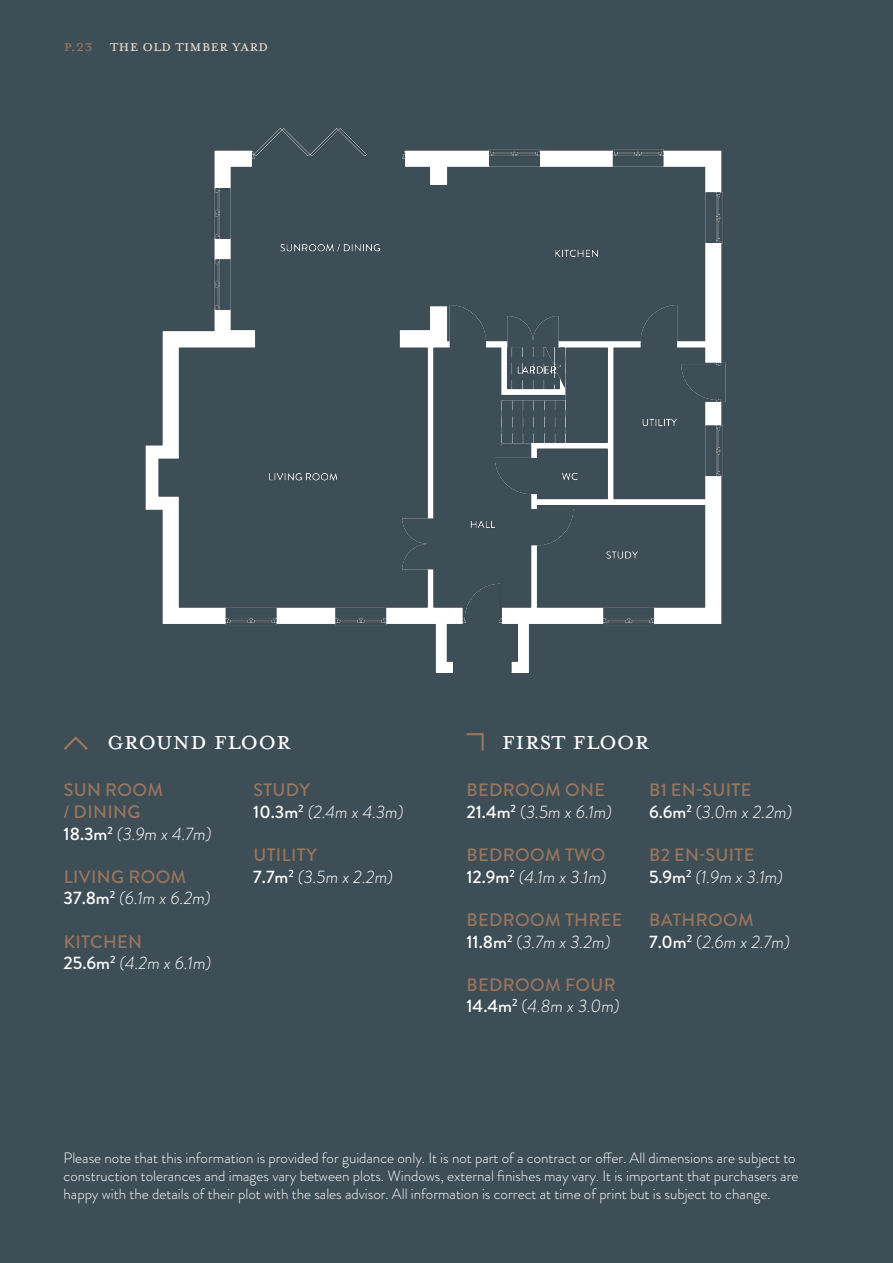
<style>
.page{position:relative;width:893px;height:1263px;background:#3d4e56}
.page>*{position:absolute;margin:0;border:0;box-sizing:border-box;transform-origin:0 0}
.t1{font:30px "Mrs Eaves All Small Caps OT";color:#fff}
.t2{font:italic 300 18px "Brandon Grotesque";color:#fff}
.t3{font:500 18px/21.6px "Brandon Grotesque";letter-spacing:.02em;color:#9a755d}
.t4{font:18px "Mrs Eaves All Small Caps OT";color:#e6dcce}
.t5{font:300 15px/18px "Brandon Grotesque";color:#fff}
.s1{color:#9b765d}
.s2{font-weight:500;font-style:normal}
.s3{font-style:normal}
</style>
<div class="page">
<svg style="left:63px;top:736px;width:25px;height:14px"></svg>
<svg style="left:466px;top:733px;width:18px;height:18px"></svg>
<img style="left:146px;top:128px;width:577px;height:545px">
<p class="t4" style="left:64px;top:39px;width:206px"><span class="s1">P.23</span> THE OLD TIMBER YARD</p>
<p class="t1" style="left:107px;top:728px;width:185px">GROUND FLOOR</p>
<p class="t1" style="left:502px;top:728px;width:149px">FIRST FLOOR</p>
<p class="t3" style="left:64px;top:780px;width:101px">SUN ROOM / DINING</p>
<p class="t2" style="left:64px;top:821px;width:149px"><span class="s2">18.3m</span><sup>2</sup> (3.9m x 4.7m)</p>
<p class="t3" style="left:64px;top:866px;width:124px">LIVING ROOM</p>
<p class="t2" style="left:64px;top:886px;width:149px"><span class="s2">37.8m</span><sup>2</sup> (6.1m x 6.2m)</p>
<p class="t3" style="left:64px;top:931px;width:80px">KITCHEN</p>
<p class="t2" style="left:64px;top:951px;width:149px"><span class="s2">25.6m</span><sup>2</sup> (4.2m x 6.1m)</p>
<p class="t3" style="left:253px;top:780px;width:58px">STUDY</p>
<p class="t2" style="left:253px;top:799px;width:152px"><span class="s2">10.3m</span><sup>2</sup> (2.4m x 4.3m)</p>
<p class="t3" style="left:253px;top:844px;width:65px">UTILITY</p>
<p class="t2" style="left:253px;top:864px;width:141px"><span class="s2">7.7m</span><sup>2</sup> (3.5m x 2.2m)</p>
<p class="t3" style="left:467px;top:780px;width:140px">BEDROOM ONE</p>
<p class="t2" style="left:466px;top:799px;width:147px"><span class="s2">21.4m</span><sup>2</sup> <span class="s3">(</span>3.5m x 6.1m)</p>
<p class="t3" style="left:467px;top:844px;width:140px">BEDROOM TWO</p>
<p class="t2" style="left:466px;top:864px;width:142px"><span class="s2">12.9m</span><sup>2</sup> (4.1m x 3.1m)</p>
<p class="t3" style="left:467px;top:909px;width:157px">BEDROOM THREE</p>
<p class="t2" style="left:466px;top:929px;width:146px"><span class="s2">11.8m</span><sup>2</sup> <span class="s3">(</span>3.7m x 3.2m)</p>
<p class="t3" style="left:467px;top:974px;width:151px">BEDROOM FOUR</p>
<p class="t2" style="left:466px;top:994px;width:155px"><span class="s2">14.4m</span><sup>2</sup> <span class="s3">(</span>4.8m x 3.0m)</p>
<p class="t3" style="left:649px;top:780px;width:104px">B1 EN-SUITE</p>
<p class="t2" style="left:649px;top:799px;width:145px"><span class="s2">6.6m</span><sup>2</sup> <span class="s3">(</span>3.0m x 2.2m)</p>
<p class="t3" style="left:649px;top:844px;width:107px">B2 EN-SUITE</p>
<p class="t2" style="left:649px;top:864px;width:136px"><span class="s2">5.9m</span><sup>2</sup> (1.9m x 3.1m)</p>
<p class="t3" style="left:649px;top:909px;width:106px">BATHROOM</p>
<p class="t2" style="left:649px;top:929px;width:142px"><span class="s2">7.0m</span><sup>2</sup> <span class="s3">(</span>2.6m x 2.7m)</p>
<p class="t5" style="left:64px;top:1149px;width:736px">Please note that this information is provided for guidance only. It is not part of a contract or offer. All dimensions are subject to construction tolerances and images vary between plots. Windows, external finishes may vary. It is important that purchasers are happy with the details of their plot with the sales advisor. All information is correct at time of print but is subject to change.</p>
</div>
